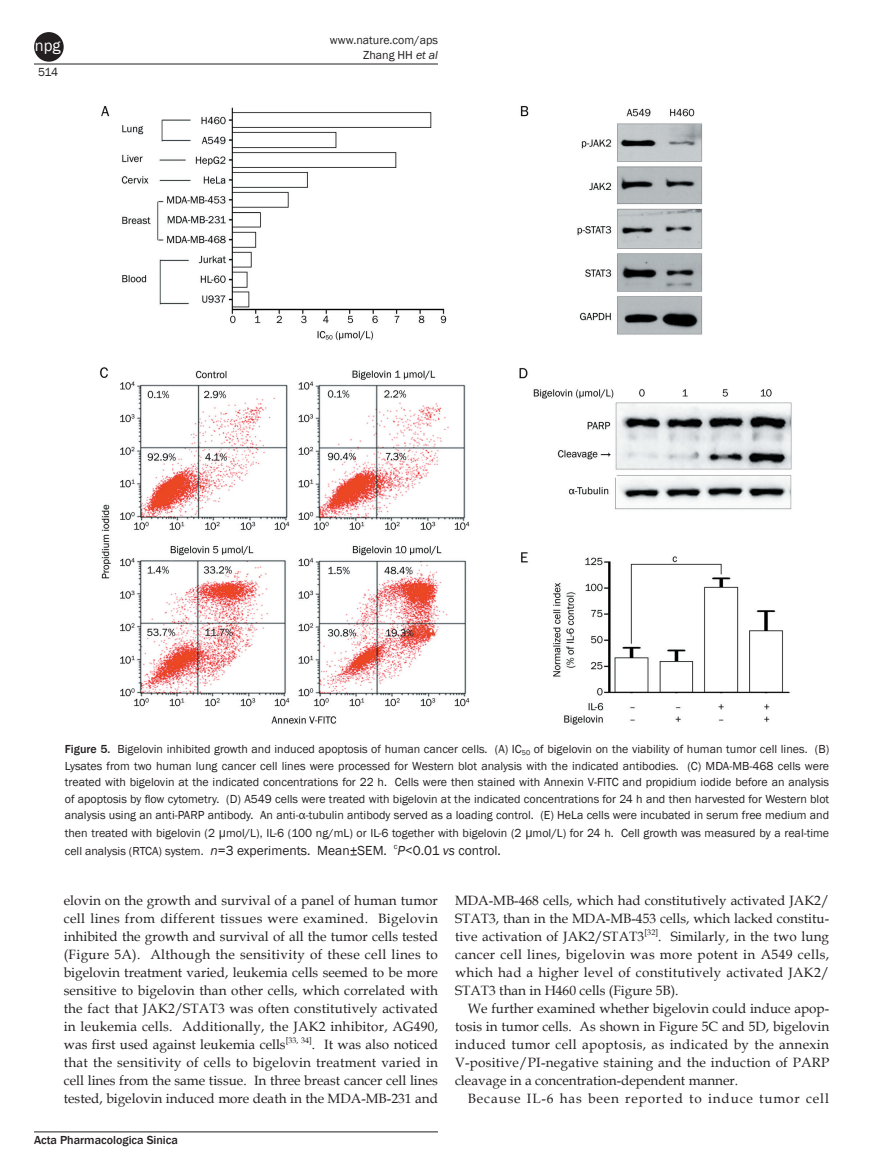
<style>
.page{position:relative;width:893px;height:1170px;background:#fff}
.page>*{position:absolute;margin:0;border:0;box-sizing:border-box;transform-origin:0 0}
.t1{font:16.5px "Franklin Gothic";color:#fff}
.t2{font:13.5px/18px "Book Antiqua";color:#231f20;text-align:justify}
.t3{font:13.5px "Franklin Gothic";color:#231f20}
.t4{font:13.5px "Book Antiqua";letter-spacing:.065em;color:#231f20}
.t5{font:12px/16.6px "Franklin Gothic";color:#231f20;text-align:right}
.t6{font:500 12px "Franklin Gothic";color:#231f20}
.s1{font-style:italic}
.s2{font-weight:500}
.s3{font-size:13.5px}
.s4{font-size:12px}
</style>
<div class="page">
<hr style="left:34px;top:64px;width:404px;height:1px;background:#231f20">
<hr style="left:34px;top:1131px;width:404px;height:1px;background:#231f20">
<div style="left:34px;top:32px;width:30px;height:30px;background:#231f20;border-radius:50%"></div>
<img style="left:99px;top:105px;width:693px;height:620px">
<p class="t1" style="left:35px;top:35px;width:27px">npg</p>
<p class="t5" style="left:38px;top:64px;width:22px">514</p>
<p class="t5" style="left:330px;top:32px;width:110px;line-height:15px">www.nature.com/aps<br>Zhang HH <span class="s1">et al</span></p>
<p class="t5" style="left:65px;top:741px;width:766px;text-align:justify"><span class="s2">Figure 5.</span> Bigelovin inhibited growth and induced apoptosis of human cancer cells. (A) IC<sub>50</sub> of bigelovin on the viability of human tumor cell lines. (B)<br>Lysates from two human lung cancer cell lines were processed for Western blot analysis with the indicated antibodies. (C) MDA-MB-468 cells were treated with bigelovin at the indicated concentrations for 22 h. Cells were then stained with Annexin V-FITC and propidium iodide before an analysis of apoptosis by flow cytometry. (D) A549 cells were treated with bigelovin at the indicated concentrations for 24 h and then harvested for Western blot analysis using an anti-PARP antibody. An anti-α-tubulin antibody served as a loading control. (E) HeLa cells were incubated in serum free medium and then treated with bigelovin (2 <span class="s3">µ</span>mol/L), IL-6 (100 ng/mL) or IL-6 together with bigelovin (2 <span class="s3">µ</span>mol/L) for 24 h. Cell growth was measured by a real-time</p>
<p class="t3" style="left:65px;top:842px;width:438px"><span class="s4">cell analysis (RTCA) system.</span> <span class="s1">n</span>=3 experiments. Mean±SEM. <sup>c</sup><span class="s1">P</span>&lt;0.01 <span class="s1">vs</span> control.</p>
<p class="t2" style="left:64px;top:890px;width:376px">elovin on the growth and survival of a panel of human tumor cell lines from different tissues were examined. Bigelovin inhibited the growth and survival of all the tumor cells tested (Figure 5A). Although the sensitivity of these cell lines to bigelovin treatment varied, leukemia cells seemed to be more sensitive to bigelovin than other cells, which correlated with the fact that JAK2/STAT3 was often constitutively activated in leukemia cells. Additionally, the JAK2 inhibitor, AG490, was first used against leukemia cells<sup>[33,</sup> <sup>34]</sup>. It was also noticed that the sensitivity of cells to bigelovin treatment varied in cell lines from the same tissue. In three breast cancer cell lines tested, bigelovin induced more death in the MDA-MB-231 and</p>
<p class="t2" style="left:455px;top:890px;width:376px">MDA-MB-468 cells, which had constitutively activated JAK2/ STAT3, than in the MDA-MB-453 cells, which lacked constitu&shy;tive activation of JAK2/STAT3<sup>[32]</sup>. Similarly, in the two lung cancer cell lines, bigelovin was more potent in A549 cells, which had a higher level of constitutively activated JAK2/ STAT3 than in H460 cells (Figure 5B).</p>
<p class="t2" style="left:455px;top:998px;width:376px;text-indent:13px">We further examined whether bigelovin could induce apop&shy;tosis in tumor cells. As shown in Figure 5C and 5D, bigelovin induced tumor cell apoptosis, as indicated by the annexin V-positive/PI-negative staining and the induction of PARP cleavage in a concentration-dependent manner.</p>
<p class="t4" style="left:468px;top:1088px;width:363px">Because IL-6 has been reported to induce tumor cell</p>
<p class="t6" style="left:34px;top:1132px;width:145px">Acta Pharmacologica Sinica</p>
</div>
